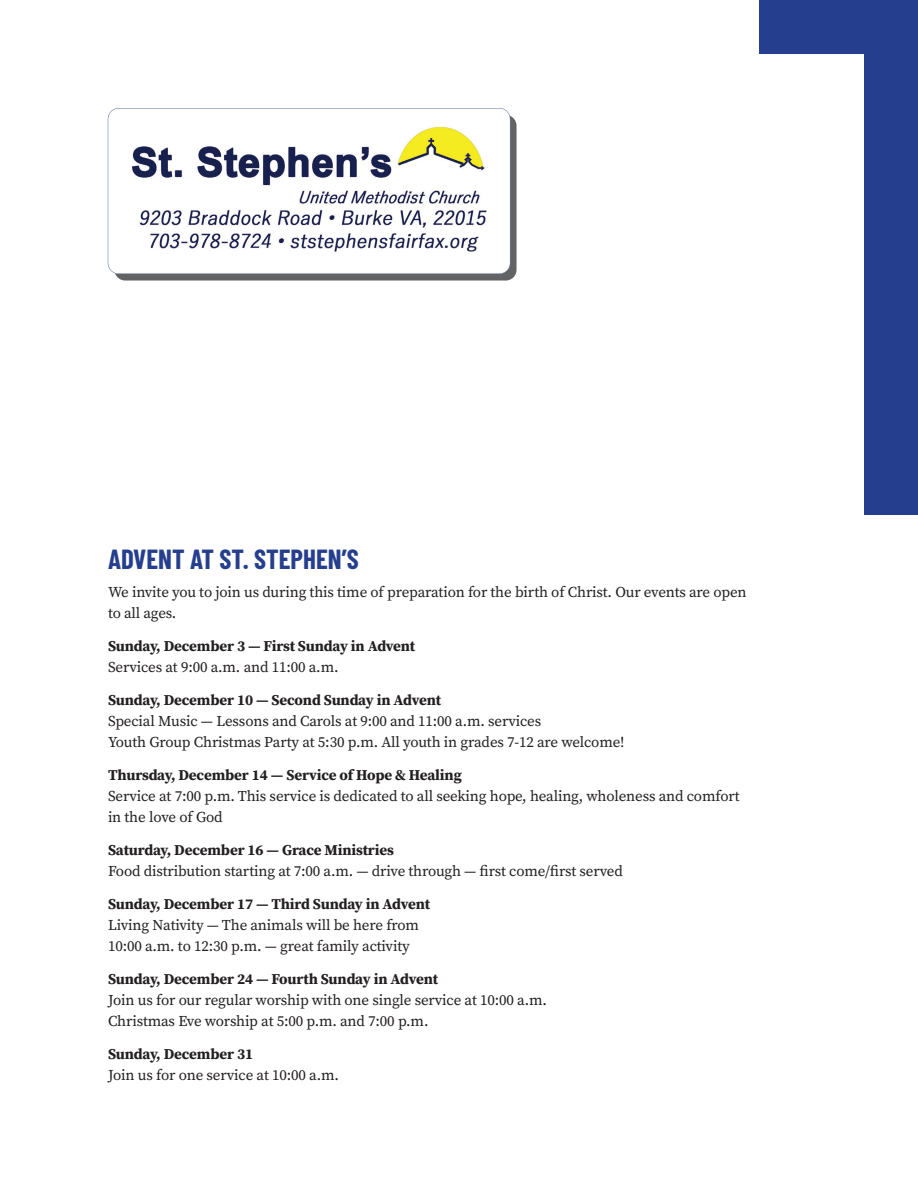
<style>
.page{position:relative;width:918px;height:1188px;background:#fff}
.page>*{position:absolute;margin:0;border:0;box-sizing:border-box;transform-origin:0 0}
.t1{font:700 27px "Barlow Condensed";color:#253f8e}
.t2{font:15px/21px "Source Serif Pro";letter-spacing:-.01em;color:#231f20}
.t3{font:700 15px "Source Serif Pro";letter-spacing:-.01em;color:#231f20}
</style>
<div class="page">
<svg style="left:115px;top:116px;width:402px;height:165px;fill:#636366"></svg>
<svg style="left:108px;top:108px;width:402px;height:166px"></svg>
<div style="left:864px;top:0;width:54px;height:515px;background:#253f8e"></div>
<div style="left:760px;top:0;width:158px;height:54px;background:#253f8e"></div>
<h1 class="t1" style="left:108px;top:540px;width:252px">ADVENT AT ST. STEPHEN’S</h1>
<p class="t2" style="left:108px;top:581px;width:640px">We invite you to join us during this time of preparation for the birth of Christ. Our events are open to all ages.</p>
<p class="t3" style="left:108px;top:636px;width:309px">Sunday, December 3 — First Sunday in Advent</p>
<p class="t2" style="left:108px;top:656px;width:232px">Services at 9:00 a.m. and 11:00 a.m.</p>
<p class="t3" style="left:108px;top:690px;width:335px">Sunday, December 10 — Second Sunday in Advent</p>
<p class="t2" style="left:108px;top:710px;width:518px">Special Music — Lessons and Carols at 9:00 and 11:00 a.m. services<br>Youth Group Christmas Party at 5:30 p.m. All youth in grades 7-12 are welcome!</p>
<p class="t3" style="left:108px;top:765px;width:355px">Thursday, December 14 — Service of Hope &amp; Healing</p>
<p class="t2" style="left:108px;top:785px;width:633px">Service at 7:00 p.m. This service is dedicated to all seeking hope, healing, wholeness and comfort in the love of God</p>
<p class="t3" style="left:108px;top:840px;width:287px">Saturday, December 16 — Grace Ministries</p>
<p class="t2" style="left:108px;top:860px;width:516px">Food distribution starting at 7:00 a.m. — drive through — first come/first served</p>
<p class="t3" style="left:108px;top:894px;width:324px">Sunday, December 17 — Third Sunday in Advent</p>
<p class="t2" style="left:108px;top:914px;width:313px">Living Nativity — The animals will be here from<br>10:00 a.m. to 12:30 p.m. — great family activity</p>
<p class="t3" style="left:108px;top:969px;width:332px">Sunday, December 24 — Fourth Sunday in Advent</p>
<p class="t2" style="left:108px;top:989px;width:440px">Join us for our regular worship with one single service at 10:00 a.m.<br>Christmas Eve worship at 5:00 p.m. and 7:00 p.m.</p>
<p class="t3" style="left:108px;top:1044px;width:147px">Sunday, December 31</p>
<p class="t2" style="left:108px;top:1064px;width:232px">Join us for one service at 10:00 a.m.</p>
</div>
